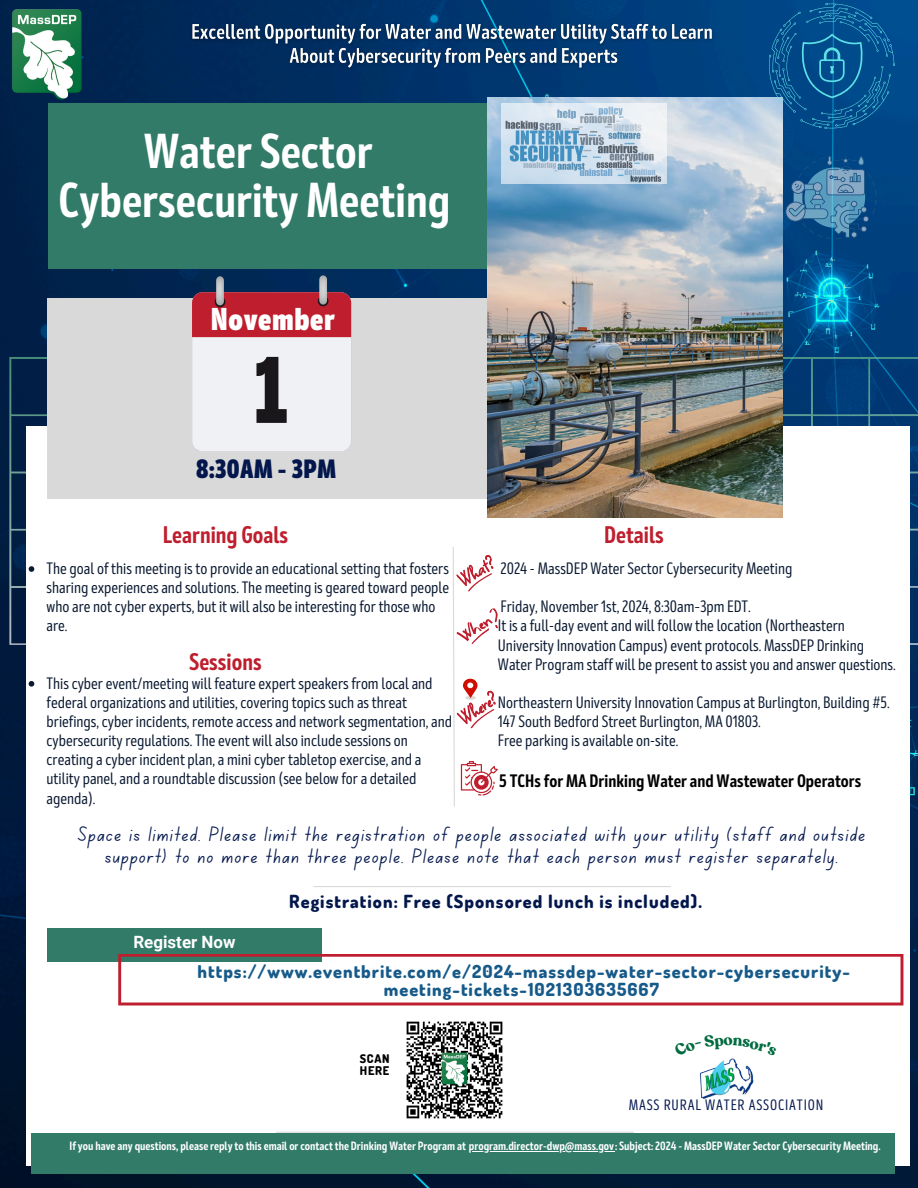
<style>
.page{position:relative;width:918px;height:1188px;background:#fff}
.page>*{position:absolute;margin:0;border:0;box-sizing:border-box;transform-origin:0 0}
.t1{font:900 82.5px "Formula Condensed";color:#1a171b}
.t2{font:700 48.9px/49.5px "Mozer";color:#fff;text-align:center}
.t3{font:900 31.5px "Mozer";letter-spacing:.02em;color:#fff}
.t4{font:900 26.4px "Mozer";letter-spacing:.02em;color:#03174d}
.t5{font:700 24px "Mozer";color:#be1e2d}
.t6{font:21px/21.3px "Canva School Font";letter-spacing:.055em;color:#03174d;text-align:center}
.t7{font:800 18px/18px "Dosis";letter-spacing:.055em;color:#165a8a;text-align:center}
.t8{font:700 18px "Mozer";color:#000}
.t9{font:800 18px "Dosis";letter-spacing:.055em;color:#03174d}
.t10{font:700 16.95px "Roboto";color:#fff}
.t11{font:16.5px/19.2px "Mozer";color:#0a1931}
.t12{font:15px "Mozer";letter-spacing:.055em;color:#03174d}
.t13{font:700 12px "Mozer";color:#fefefe}
.t14{font:800 12px "Dosis";letter-spacing:.055em;color:#000}
</style>
<div class="page">
<img style="left:0;top:0;width:918px;height:1188px">
<div style="left:48px;top:103px;width:728px;height:166px;background:#317b68"></div>
<svg style="left:9px;top:357px;width:909px;height:288px;background:#0a3966"></svg>
<div style="left:26px;top:426px;width:884px;height:739px;background:#fff"></div>
<div style="left:47px;top:299px;width:729px;height:200px;background:#d9d9d9"></div>
<img style="left:487px;top:97px;width:295px;height:420px">
<div style="left:47px;top:929px;width:275px;height:33px;background:#317b68"></div>
<svg style="left:118px;top:954px;width:785px;height:51px"></svg>
<hr style="left:314px;top:886px;width:357px;height:1px;background:#d9d9d9">
<hr style="left:276px;top:1132px;width:358px;height:1px;background:#d9d9d9">
<svg style="left:192px;top:292px;width:159px;height:159px;background:#e0b6bc"></svg>
<svg style="left:215px;top:297px;width:10px;height:10px"></svg>
<img style="left:216px;top:276px;width:8px;height:29px;border-radius:4px">
<svg style="left:318px;top:296px;width:10px;height:10px"></svg>
<img style="left:319px;top:275px;width:8px;height:30px;border-radius:4px">
<img style="left:13px;top:9px;width:69px;height:91px">
<img style="left:501px;top:103px;width:165px;height:80px">
<svg style="left:452px;top:547px;width:46px;height:260px"></svg>
<img style="left:406px;top:1021px;width:97px;height:98px">
<div style="left:31px;top:1133px;width:864px;height:41px;background:#317b68"></div>
<svg style="left:769px;top:3px;width:126px;height:126px;background:#0e5b95"></svg>
<svg style="left:785px;top:156px;width:91px;height:83px;background:#326e9d"></svg>
<img style="left:699px;top:1059px;width:54px;height:40px">
<hr style="left:469px;top:1151px;width:145px;height:1px;background:#fefefe">
<svg style="left:29px;top:566px;width:5px;height:6px"></svg>
<svg style="left:29px;top:681px;width:5px;height:6px"></svg>
<img style="left:185px;top:18px;width:533px;height:58px">
<p class="t2" style="left:58px;top:128px;width:394px">Water Sector<br>Cybersecurity Meeting</p>
<p class="t3" style="left:211px;top:300px;width:126px">November</p>
<h4 class="t1" style="left:255px;top:349px;width:35px">1</h4>
<p class="t4" style="left:196px;top:453px;width:141px">8:30AM - 3PM</p>
<p class="t5" style="left:163px;top:520px;width:127px">Learning Goals</p>
<p class="t11" style="left:47px;top:559px;width:404px">The goal of this meeting is to provide an educational setting that fosters sharing experiences and solutions. The meeting is geared toward people who are not cyber experts, but it will also be interesting for those who are.</p>
<h6 class="t5" style="left:189px;top:648px;width:74px">Sessions</h6>
<p class="t11" style="left:47px;top:674px;width:407px">This cyber event/meeting will feature expert speakers from local and federal organizations and utilities, covering topics such as threat briefings, cyber incidents, remote access and network segmentation, and cybersecurity regulations. The event will also include sessions on creating a cyber incident plan, a mini cyber tabletop exercise, and a utility panel, and a roundtable discussion (see below for a detailed agenda).</p>
<p class="t5" style="left:604px;top:520px;width:61px">Details</p>
<p class="t11" style="left:501px;top:559px;width:293px">2024 - MassDEP Water Sector Cybersecurity Meeting</p>
<p class="t11" style="left:501px;top:598px;width:252px">Friday, November 1st, 2024, 8:30am–3pm EDT.</p>
<p class="t11" style="left:498px;top:617px;width:399px">It is a full-day event and will follow the location (Northeastern<br>University Innovation Campus) event protocols. MassDEP Drinking<br>Water Program staff will be present to assist you and answer questions.</p>
<p class="t11" style="left:498px;top:693px;width:393px">Northeastern University Innovation Campus at Burlington, Building #5.</p>
<p class="t11" style="left:498px;top:712px;width:265px">147 South Bedford Street Burlington, MA 01803.</p>
<p class="t11" style="left:498px;top:731px;width:182px">Free parking is available on-site.</p>
<h2 class="t8" style="left:499px;top:770px;width:364px">5 TCHs for MA Drinking Water and Wastewater Operators</h2>
<p class="t6" style="left:78px;top:826px;width:789px">Space is limited. Please limit the registration of people associated with your utility (staff and outside support) to no more than three people. Please note that each person must register separately.</p>
<h3 class="t10" style="left:134px;top:932px;width:103px">Register Now</h3>
<p class="t9" style="left:289px;top:889px;width:414px">Registration: Free (Sponsored lunch is included).</p>
<p class="t7" style="left:198px;top:962px;width:654px">https://www.eventbrite.com/e/2024-massdep-water-sector-cybersecurity&shy;meeting-tickets-1021303635667</p>
<p class="t14" style="left:360px;top:1051px;width:31px">SCAN</p>
<p class="t14" style="left:360px;top:1063px;width:31px">HERE</p>
<p class="t12" style="left:629px;top:1096px;width:196px">MASS RURAL WATER ASSOCIATION</p>
<p class="t13" style="left:70px;top:1139px;width:813px">If you have any questions, please reply to this email or contact the Drinking Water Program at program.director-dwp@mass.gov: Subject: 2024 - MassDEP Water Sector Cybersecurity Meeting.</p>
</div>
